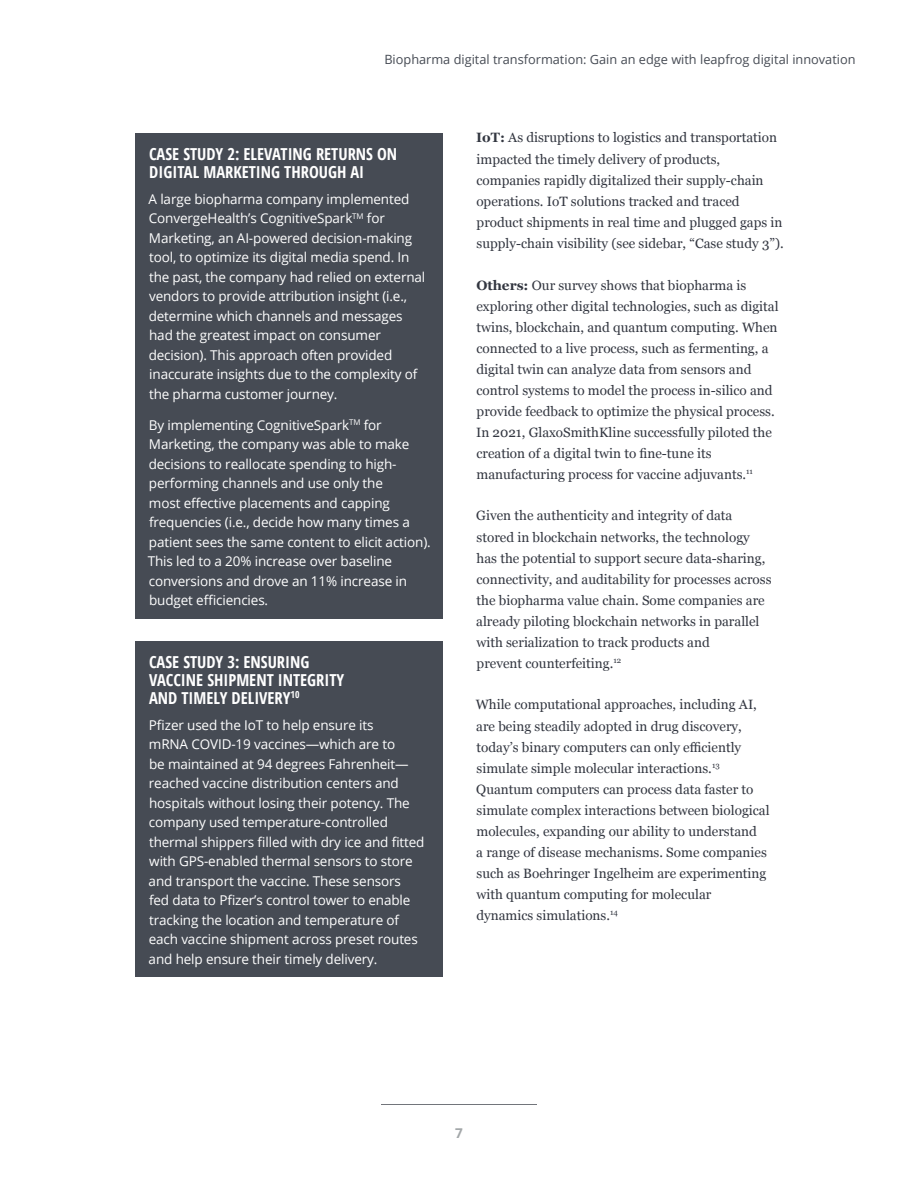
<style>
.page{position:relative;width:918px;height:1188px;background:#fff}
.page>*{position:absolute;margin:0;border:0;box-sizing:border-box;transform-origin:0 0}
.t1{font:700 condensed 16.5px/18px "Open Sans";color:#fff}
.t2{font:13.5px/21px "Georgia";color:#323640}
.t3{font:13.5px/19.5px "Open Sans";letter-spacing:-.01em;color:#fff}
.t4{font:700 13.5px "Open Sans";color:#a3a7a9}
.t5{font:12.75px "Open Sans";color:#464b54}
.s1{font-weight:700}
</style>
<div class="page">
<hr style="left:381px;top:1104px;width:156px;height:1px;background:#5f6369">
<div style="left:135px;top:134px;width:307px;height:485px;background:#464b54"></div>
<div style="left:135px;top:642px;width:307px;height:335px;background:#464b54"></div>
<p class="t5" style="left:384px;top:50px;width:473px">Biopharma digital transformation: Gain an edge with leapfrog digital innovation</p>
<p class="t1" style="left:149px;top:144px;width:250px">CASE STUDY 2: ELEVATING RETURNS ON<br>DIGITAL MARKETING THROUGH AI</p>
<p class="t3" style="left:149px;top:189px;width:278px">A large biopharma company implemented ConvergeHealth’s CognitiveSpark<sup>TM</sup> for Marketing, an AI-powered decision-making tool, to optimize its digital media spend. In the past, the company had relied on external vendors to provide attribution insight (i.e., determine which channels and messages had the greatest impact on consumer decision). This approach often provided inaccurate insights due to the complexity of the pharma customer journey.</p>
<p class="t3" style="left:148px;top:415px;width:285px">By implementing CognitiveSpark<sup>TM</sup> for Marketing, the company was able to make decisions to reallocate spending to high&shy;performing channels and use only the<br>most effective placements and capping frequencies (i.e., decide how many times a patient sees the same content to elicit action).<br>This led to a 20% increase over baseline conversions and drove an 11% increase in budget efficiencies.</p>
<p class="t1" style="left:149px;top:652px;width:197px">CASE STUDY 3: ENSURING<br>VACCINE SHIPMENT INTEGRITY<br>AND TIMELY DELIVERY<sup>10</sup></p>
<p class="t3" style="left:149px;top:715px;width:277px">Pfizer used the IoT to help ensure its<br>mRNA COVID-19 vaccines—which are to<br>be maintained at 94 degrees Fahrenheit— reached vaccine distribution centers and hospitals without losing their potency. The company used temperature-controlled thermal shippers filled with dry ice and fitted with GPS-enabled thermal sensors to store and transport the vaccine. These sensors<br>fed data to Pfizer’s control tower to enable tracking the location and temperature of each vaccine shipment across preset routes and help ensure their timely delivery.</p>
<p class="t2" style="left:476px;top:127px;width:309px"><span class="s1">IoT:</span> As disruptions to logistics and transportation impacted the timely delivery of products, companies rapidly digitalized their supply-chain operations. IoT solutions tracked and traced product shipments in real time and plugged gaps in supply-chain visibility (see sidebar, “Case study 3”).</p>
<p class="t2" style="left:476px;top:274px;width:304px"><span class="s1">Others:</span> Our survey shows that biopharma is exploring other digital technologies, such as digital twins, blockchain, and quantum computing. When connected to a live process, such as fermenting, a digital twin can analyze data from sensors and control systems to model the process in-silico and provide feedback to optimize the physical process.<br>In 2021, GlaxoSmithKline successfully piloted the creation of a digital twin to fine-tune its manufacturing process for vaccine adjuvants.<sup>11</sup></p>
<p class="t2" style="left:476px;top:505px;width:297px">Given the authenticity and integrity of data stored in blockchain networks, the technology has the potential to support secure data-sharing, connectivity, and auditability for processes across the biopharma value chain. Some companies are already piloting blockchain networks in parallel with serialization to track products and<br>prevent counterfeiting.<sup>12</sup></p>
<p class="t2" style="left:476px;top:694px;width:295px">While computational approaches, including AI, are being steadily adopted in drug discovery, today’s binary computers can only efficiently simulate simple molecular interactions.<sup>13<br></sup>Quantum computers can process data faster to simulate complex interactions between biological molecules, expanding our ability to understand<br>a range of disease mechanisms. Some companies such as Boehringer Ingelheim are experimenting with quantum computing for molecular dynamics simulations.<sup>14</sup></p>
<p class="t4" style="left:455px;top:1123px;width:9px">7</p>
</div>
